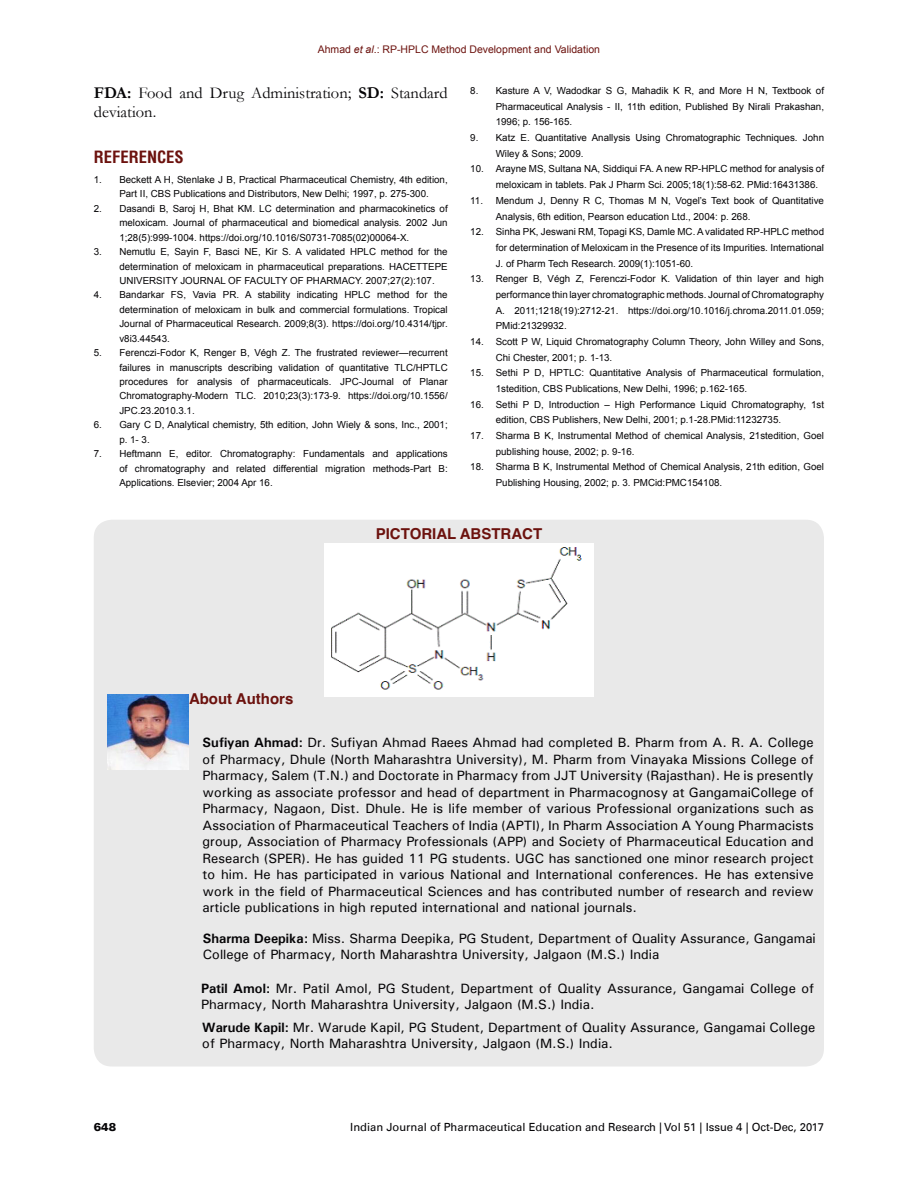
<style>
.page{position:relative;width:918px;height:1188px;background:#fff}
.page>*{position:absolute;margin:0;border:0;box-sizing:border-box;transform-origin:0 0}
.Body_Text{font:16.5px/19.6px "Garamond";color:#050406}
.t1{font:700 condensed 16.5px "Helvetica";color:#6c120e}
.t2{font:700 15px "Helvetica";color:#6c120e}
.Abstract_text{font:500 13.5px/16.5px "Univers";color:#050406}
.t3{font:11.25px "Univers LT";color:#050406}
.t4{font:900 11.25px "Univers LT";color:#050406}
.t5{font:10.5px "Arial";color:#6c120e}
.t6{font:9.75px/14.4px "Arial";color:#050406}
.s1{font-style:italic}
.s2{font-weight:700}
</style>
<div class="page">
<div style="left:94px;top:520px;width:730px;height:547px;background:#e9e9e9;border-radius:18px"></div>
<img style="left:325px;top:544px;width:268px;height:152px">
<img style="left:108px;top:694px;width:81px;height:76px">
<p class="t5" style="left:318px;top:42px;width:284px">Ahmad <span class="s1">et al</span>.: RP-HPLC Method Development and Validation</p>
<p class="Body_Text" style="left:94px;top:82px;width:355px"><span class="s2">FDA:</span> Food and Drug Administration; <span class="s2">SD:</span> Standard deviation.</p>
<h1 class="t1" style="left:94px;top:146px;width:91px">REFERENCES</h1>
<p class="t6" style="left:119px;top:173px;width:330px;text-indent:-26px">1. Beckett A H, Stenlake J B, Practical Pharmaceutical Chemistry, 4th edition,<br>Part II, CBS Publications and Distributors, New Delhi; 1997, p. 275-300.</p>
<p class="t6" style="left:119px;top:201px;width:330px;text-align:justify;text-indent:-26px">2. Dasandi B, Saroj H, Bhat KM. LC determination and pharmacokinetics of meloxicam. Journal of pharmaceutical and biomedical analysis. 2002 Jun 1;28(5):999-1004. https://doi.org/10.1016/S0731-7085(02)00064-X.</p>
<p class="t6" style="left:119px;top:245px;width:330px;text-align:justify;text-indent:-26px">3. Nemutlu E, Sayin F, Basci NE, Kir S. A validated HPLC method for the determination of meloxicam in pharmaceutical preparations. HACETTEPE UNIVERSITY JOURNAL OF FACULTY OF PHARMACY. 2007;27(2):107.</p>
<p class="t6" style="left:119px;top:288px;width:330px;text-align:justify;text-indent:-26px">4. Bandarkar FS, Vavia PR. A stability indicating HPLC method for the determination of meloxicam in bulk and commercial formulations. Tropical Journal of Pharmaceutical Research. 2009;8(3). https://doi.org/10.4314/tjpr. v8i3.44543.</p>
<p class="t6" style="left:119px;top:346px;width:330px;text-align:justify;text-indent:-26px">5. Ferenczi-Fodor K, Renger B, Végh Z. The frustrated reviewer—recurrent failures in manuscripts describing validation of quantitative TLC/HPTLC procedures for analysis of pharmaceuticals. JPC-Journal of Planar Chromatography-Modern TLC. 2010;23(3):173-9. https://doi.org/10.1556/ JPC.23.2010.3.1.</p>
<p class="t6" style="left:119px;top:418px;width:330px;text-indent:-26px">6. Gary C D, Analytical chemistry, 5th edition, John Wiely &amp; sons, Inc., 2001; p. 1- 3.</p>
<p class="t6" style="left:119px;top:447px;width:330px;text-align:justify;text-indent:-26px">7. Heftmann E, editor. Chromatography: Fundamentals and applications of chromatography and related differential migration methods-Part B:<br>Applications. Elsevier; 2004 Apr 16.</p>
<p class="t6" style="left:496px;top:83px;width:330px;line-height:15.8px;text-align:justify;text-indent:-26px">8. Kasture A V, Wadodkar S G, Mahadik K R, and More H N, Textbook of Pharmaceutical Analysis - II, 11th edition, Published By Nirali Prakashan, 1996; p. 156-165.</p>
<p class="t6" style="left:496px;top:130px;width:330px;line-height:15.8px;text-indent:-26px">9. Katz E. Quantitative Anallysis Using Chromatographic Techniques. John<br>Wiley &amp; Sons; 2009.</p>
<p class="t6" style="left:496px;top:161px;width:330px;line-height:15.8px;text-indent:-26px">10. Arayne MS, Sultana NA, Siddiqui FA. A new RP-HPLC method for analysis of meloxicam in tablets. Pak J Pharm Sci. 2005;18(1):58-62. PMid:16431386.</p>
<p class="t6" style="left:496px;top:193px;width:330px;line-height:15.8px;text-indent:-26px">11. Mendum J, Denny R C, Thomas M N, Vogel’s Text book of Quantitative<br>Analysis, 6th edition, Pearson education Ltd., 2004: p. 268.</p>
<p class="t6" style="left:496px;top:224px;width:330px;line-height:15.8px;text-align:justify;text-indent:-26px">12. Sinha PK, Jeswani RM, Topagi KS, Damle MC. A validated RP-HPLC method for determination of Meloxicam in the Presence of its Impurities. International J. of Pharm Tech Research. 2009(1):1051-60.</p>
<p class="t6" style="left:496px;top:271px;width:330px;line-height:15.8px;text-align:justify;text-indent:-26px">13. Renger B, Végh Z, Ferenczi-Fodor K. Validation of thin layer and high performance thin layer chromatographic methods. Journal of Chromatography A. 2011;1218(19):2712-21. https://doi.org/10.1016/j.chroma.2011.01.059; PMid:21329932.</p>
<p class="t6" style="left:496px;top:334px;width:330px;line-height:15.8px;text-indent:-26px">14. Scott P W, Liquid Chromatography Column Theory, John Willey and Sons,<br>Chi Chester, 2001; p. 1-13.</p>
<p class="t6" style="left:496px;top:365px;width:330px;line-height:15.8px;text-indent:-26px">15. Sethi P D, HPTLC: Quantitative Analysis of Pharmaceutical formulation,<br>1stedition, CBS Publications, New Delhi, 1996; p.162-165.</p>
<p class="t6" style="left:496px;top:396px;width:330px;line-height:15.8px;text-indent:-26px">16. Sethi P D, Introduction – High Performance Liquid Chromatography, 1st edition, CBS Publishers, New Delhi, 2001; p.1-28.PMid:11232735.</p>
<p class="t6" style="left:496px;top:428px;width:330px;line-height:15.8px;text-indent:-26px">17. Sharma B K, Instrumental Method of chemical Analysis, 21stedition, Goel publishing house, 2002; p. 9-16.</p>
<p class="t6" style="left:496px;top:459px;width:330px;line-height:15.8px;text-indent:-26px">18. Sharma B K, Instrumental Method of Chemical Analysis, 21th edition, Goel<br>Publishing Housing, 2002; p. 3. PMCid:PMC154108.</p>
<h2 class="t2" style="left:189px;top:685px;width:106px">About Authors</h2>
<h2 class="t2" style="left:376px;top:520px;width:168px">PICTORIAL ABSTRACT</h2>
<p class="Abstract_text" style="left:203px;top:734px;width:613px;text-align:justify"><span class="s2">Sufiyan Ahmad:</span> Dr. Sufiyan Ahmad Raees Ahmad had completed B. Pharm from A. R. A. College of Pharmacy, Dhule (North Maharashtra University), M. Pharm from Vinayaka Missions College of Pharmacy, Salem (T.N.) and Doctorate in Pharmacy from JJT University (Rajasthan). He is presently working as associate professor and head of department in Pharmacognosy at GangamaiCollege of Pharmacy, Nagaon, Dist. Dhule. He is life member of various Professional organizations such as Association of Pharmaceutical Teachers of India (APTI), In Pharm Association A Young Pharmacists group, Association of Pharmacy Professionals (APP) and Society of Pharmaceutical Education and Research (SPER). He has guided 11 PG students. UGC has sanctioned one minor research project to him. He has participated in various National and International conferences. He has extensive work in the field of Pharmaceutical Sciences and has contributed number of research and review article publications in high reputed international and national journals.</p>
<p class="Abstract_text" style="left:203px;top:930px;width:615px"><span class="s2">Sharma Deepika:</span> Miss. Sharma Deepika, PG Student, Department of Quality Assurance, Gangamai<br>College of Pharmacy, North Maharashtra University, Jalgaon (M.S.) India</p>
<p class="Abstract_text" style="left:201px;top:980px;width:615px"><span class="s2">Patil Amol:</span> Mr. Patil Amol, PG Student, Department of Quality Assurance, Gangamai College of<br>Pharmacy, North Maharashtra University, Jalgaon (M.S.) India.</p>
<p class="Abstract_text" style="left:202px;top:1019px;width:615px"><span class="s2">Warude Kapil:</span> Mr. Warude Kapil, PG Student, Department of Quality Assurance, Gangamai College of Pharmacy, North Maharashtra University, Jalgaon (M.S.) India.</p>
<p class="t4" style="left:94px;top:1120px;width:24px">648</p>
<p class="t3" style="left:350px;top:1120px;width:475px">Indian Journal of Pharmaceutical Education and Research | Vol 51 | Issue 4 | Oct-Dec, 2017</p>
</div>
